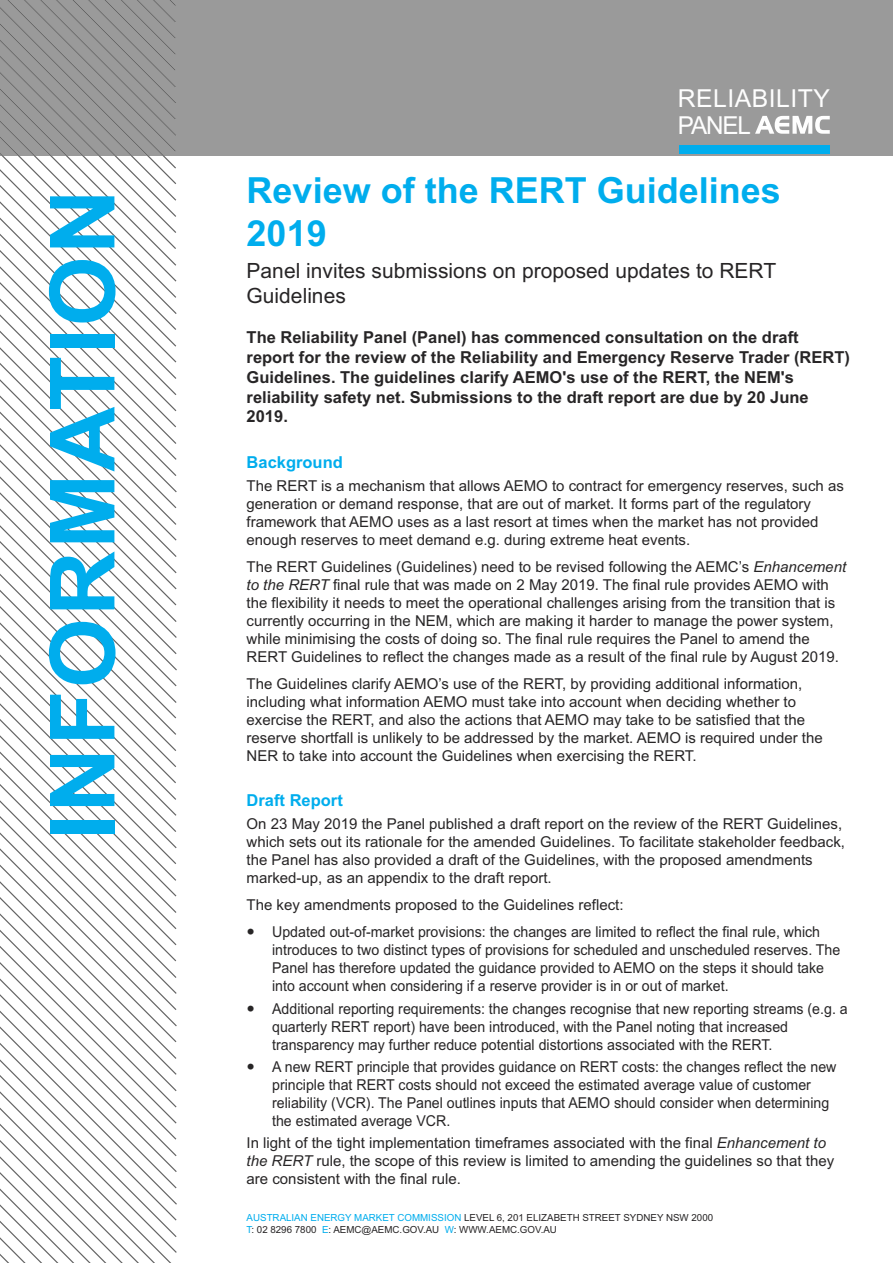
<style>
.page{position:relative;width:893px;height:1263px;background:#fff}
.page>*{position:absolute;margin:0;border:0;box-sizing:border-box;transform-origin:0 0}
.t1{font:700 90px "Arial";letter-spacing:.025em;color:#00aded}
.t2{font:700 36px/43.2px "Arial";color:#00aded}
.t3{font:24.75px/26.7px "Arial";letter-spacing:.02em;color:#fefefe}
.t4{font:21px/25.2px "Arial";color:#272526}
.t5{font:700 16.5px/19.8px "Arial";color:#272526}
.t6{font:700 16.5px "Arial";color:#00aded}
.t7{font:15px/18px "Arial";color:#272526}
.t8{font:15px/18px "Arial";color:#272526;scale:.95 1}
.t9{font:9.75px "Arial";color:#272526}
.s1{font-style:italic}
.s2{font-size:24px}
.s3{color:#00aded}
</style>
<div class="page">
<div style="left:0;top:0;width:893px;height:155px;background:#9a9a9a"></div>
<svg style="left:755px;top:116px;width:75px;height:18px"></svg>
<div style="left:680px;top:145px;width:150px;height:9px;background:#00aded"></div>
<svg style="left:0;top:0;width:178px;height:1263px"></svg>
<p class="t1" style="left:50px;top:840px;width:652px;rotate:-90deg">INFORMATION</p>
<p class="t3" style="left:678px;top:85px;width:153px">RELIABILITY<br>PANEL</p>
<p class="t2" style="left:247px;top:172px;width:536px">Review of the RERT Guidelines<br>2019</p>
<p class="t4" style="left:247px;top:260px;width:531px">Panel invites submissions on proposed updates to RERT<br>Guidelines</p>
<p class="t5" style="left:247px;top:329px;width:605px">The Reliability Panel (Panel) has commenced consultation on the draft report for the review of the Reliability and Emergency Reserve Trader (RERT)<br>Guidelines. The guidelines clarify AEMO's use of the RERT, the NEM's reliability safety net. Submissions to the draft report are due by 20 June 2019.</p>
<p class="t6" style="left:247px;top:456px;width:98px">Background</p>
<p class="t7" style="left:247px;top:478px;width:599px">The RERT is a mechanism that allows AEMO to contract for emergency reserves, such as generation or demand response, that are out of market. It forms part of the regulatory framework that AEMO uses as a last resort at times when the market has not provided enough reserves to meet demand e.g. during extreme heat events.</p>
<p class="t7" style="left:247px;top:559px;width:601px">The RERT Guidelines (Guidelines) need to be revised following the AEMC’s <span class="s1">Enhancement to the RERT</span> final rule that was made on 2 May 2019. The final rule provides AEMO with the flexibility it needs to meet the operational challenges arising from the transition that is currently occurring in the NEM, which are making it harder to manage the power system, while minimising the costs of doing so. The final rule requires the Panel to amend the RERT Guidelines to reflect the changes made as a result of the final rule by August 2019.</p>
<p class="t7" style="left:247px;top:676px;width:578px">The Guidelines clarify AEMO’s use of the RERT, by providing additional information, including what information AEMO must take into account when deciding whether to exercise the RERT, and also the actions that AEMO may take to be satisfied that the reserve shortfall is unlikely to be addressed by the market. AEMO is required under the NER to take into account the Guidelines when exercising the RERT.</p>
<p class="t6" style="left:247px;top:794px;width:98px">Draft Report</p>
<p class="t7" style="left:247px;top:816px;width:600px">On 23 May 2019 the Panel published a draft report on the review of the RERT Guidelines, which sets out its rationale for the amended Guidelines. To facilitate stakeholder feedback, the Panel has also provided a draft of the Guidelines, with the proposed amendments marked-up, as an appendix to the draft report.</p>
<p class="t7" style="left:247px;top:897px;width:378px">The key amendments proposed to the Guidelines reflect:</p>
<p class="t8" style="left:272px;top:924px;width:600px;text-indent:-26px"><span class="s2">•</span> Updated out-of-market provisions: the changes are limited to reflect the final rule, which introduces to two distinct types of provisions for scheduled and unscheduled reserves. The Panel has therefore updated the guidance provided to AEMO on the steps it should take into account when considering if a reserve provider is in or out of market.</p>
<p class="t8" style="left:272px;top:1001px;width:607px;text-indent:-26px"><span class="s2">•</span> Additional reporting requirements: the changes recognise that new reporting streams (e.g. a quarterly RERT report) have been introduced, with the Panel noting that increased transparency may further reduce potential distortions associated with the RERT.</p>
<p class="t8" style="left:272px;top:1059px;width:595px;text-indent:-26px"><span class="s2">•</span> A new RERT principle that provides guidance on RERT costs: the changes reflect the new principle that RERT costs should not exceed the estimated average value of customer reliability (VCR). The Panel outlines inputs that AEMO should consider when determining the estimated average VCR.</p>
<p class="t7" style="left:247px;top:1135px;width:589px">In light of the tight implementation timeframes associated with the final <span class="s1">Enhancement to the RERT</span> rule, the scope of this review is limited to amending the guidelines so that they are consistent with the final rule.</p>
<p class="t9" style="left:247px;top:1214px;width:468px"><span class="s3">AUSTRALIAN ENERGY MARKET COMMISSION</span> LEVEL 6, 201 ELIZABETH STREET SYDNEY NSW 2000</p>
<p class="t9" style="left:247px;top:1226px;width:312px"><span class="s3">T</span>: 02 8296 7800 <span class="s3">E</span>: AEMC@AEMC.GOV.AU <span class="s3">W</span>: WWW.AEMC.GOV.AU</p>
</div>
